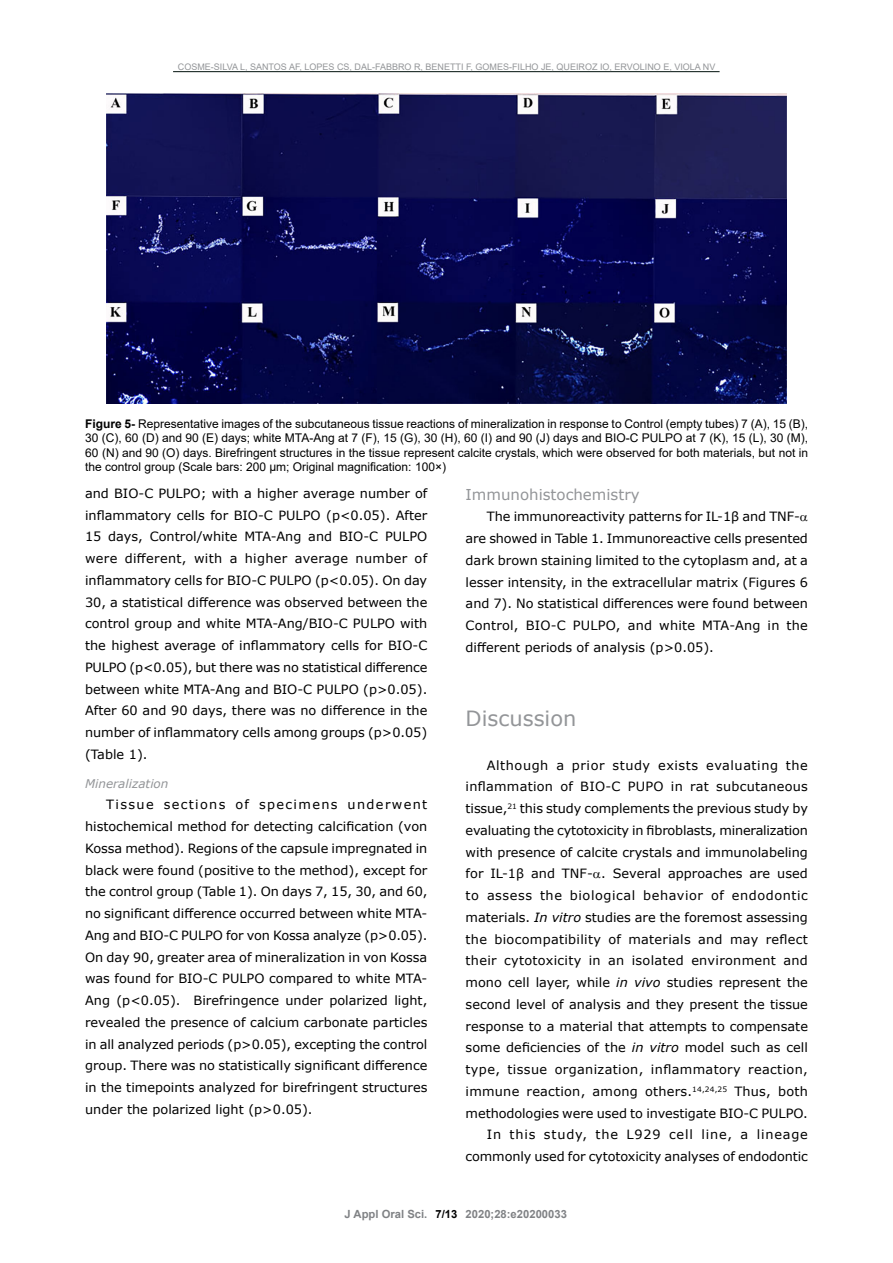
<style>
.page{position:relative;width:893px;height:1263px;background:#fff}
.page>*{position:absolute;margin:0;border:0;box-sizing:border-box;transform-origin:0 0}
.t1{font:21px "Verdana";color:#939598}
.t2{font:15px "Verdana";color:#939598}
.t3{font:12.75px/21.8px "Verdana";color:#000;text-align:justify}
.t4{font:12px/14.4px "Arial";color:#000;text-align:justify}
.t5{font:italic 12px "Verdana";color:#939598}
.t6{font:700 11.25px "Arial";color:#808285}
.t7{font:9px "Arial";color:#939598}
.s1{font-weight:700}
.s2{font-style:italic}
.s3{color:#000}
</style>
<div class="page">
<hr style="left:173px;top:71px;width:547px;height:1px;background:#00110d">
<img style="left:106px;top:94px;width:681px;height:310px">
<p class="t7" style="left:178px;top:60px;width:539px">COSME-SILVA L, SANTOS AF, LOPES CS, DAL-FABBRO R, BENETTI F, GOMES-FILHO JE, QUEIROZ IO, ERVOLINO E, VIOLA NV</p>
<p class="t4" style="left:85px;top:416px;width:724px"><span class="s1">Figure 5-</span> Representative images of the subcutaneous tissue reactions of mineralization in response to Control (empty tubes) 7 (A), 15 (B), 30 (C), 60 (D) and 90 (E) days; white MTA-Ang at 7 (F), 15 (G), 30 (H), 60 (I) and 90 (J) days and BIO-C PULPO at 7 (K), 15 (L), 30 (M), 60 (N) and 90 (O) days. Birefringent structures in the tissue represent calcite crystals, which were observed for both materials, but not in the control group (Scale bars: 200 μm; Original magnification: 100×)</p>
<p class="t3" style="left:85px;top:482px;width:344px">and BIO-C PULPO; with a higher average number of inflammatory cells for BIO-C PULPO (p&lt;0.05). After 15 days, Control/white MTA-Ang and BIO-C PULPO were different, with a higher average number of inflammatory cells for BIO-C PULPO (p&lt;0.05). On day 30, a statistical difference was observed between the control group and white MTA-Ang/BIO-C PULPO with the highest average of inflammatory cells for BIO-C PULPO (p&lt;0.05), but there was no statistical difference between white MTA-Ang and BIO-C PULPO (p&gt;0.05).<br>After 60 and 90 days, there was no difference in the number of inflammatory cells among groups (p&gt;0.05) (Table 1).</p>
<p class="t5" style="left:85px;top:775px;width:85px">Mineralization</p>
<p class="t3" style="left:85px;top:794px;width:344px;text-indent:21px">Tissue sections of specimens underwent histochemical method for detecting calcification (von Kossa method). Regions of the capsule impregnated in black were found (positive to the method), except for the control group (Table 1). On days 7, 15, 30, and 60, no significant difference occurred between white MTA-Ang and BIO-C PULPO for von Kossa analyze (p&gt;0.05).<br>On day 90, greater area of mineralization in von Kossa was found for BIO-C PULPO compared to white MTA-Ang (p&lt;0.05). Birefringence under polarized light, revealed the presence of calcium carbonate particles in all analyzed periods (p&gt;0.05), excepting the control group. There was no statistically significant difference in the timepoints analyzed for birefringent structures under the polarized light (p&gt;0.05).</p>
<p class="t2" style="left:466px;top:484px;width:175px">Immunohistochemistry</p>
<p class="t3" style="left:466px;top:506px;width:344px;text-align:left;text-indent:21px">The immunoreactivity patterns for IL-1β and TNF&shy;are showed in Table 1. Immunoreactive cells presented dark brown staining limited to the cytoplasm and, at a lesser intensity, in the extracellular matrix (Figures 6 and 7). No statistical differences were found between Control, BIO-C PULPO, and white MTA-Ang in the different periods of analysis (p&gt;0.05).</p>
<h1 class="t1" style="left:466px;top:704px;width:112px">Discussion</h1>
<p class="t3" style="left:466px;top:754px;width:344px;text-align:right">Although a prior study exists evaluating the inflammation of BIO-C PUPO in rat subcutaneous tissue,<sup>21</sup> this study complements the previous study by evaluating the cytotoxicity in fibroblasts, mineralization with presence of calcite crystals and immunolabeling for IL-1β and TNF- . Several approaches are used to assess the biological behavior of endodontic materials. <span class="s2">In vitro</span> studies are the foremost assessing the biocompatibility of materials and may reflect their cytotoxicity in an isolated environment and mono cell layer, while <span class="s2">in vivo</span> studies represent the second level of analysis and they present the tissue response to a material that attempts to compensate some deficiencies of the <span class="s2">in vitro</span> model such as cell type, tissue organization, inflammatory reaction, immune reaction, among others.<sup>14,24,25</sup> Thus, both methodologies were used to investigate BIO-C PULPO.<br>In this study, the L929 cell line, a lineage commonly used for cytotoxicity analyses of endodontic</p>
<p class="t6" style="left:345px;top:1206px;width:224px">J Appl Oral Sci. <span class="s3">7/13</span> 2020;28:e20200033</p>
</div>
